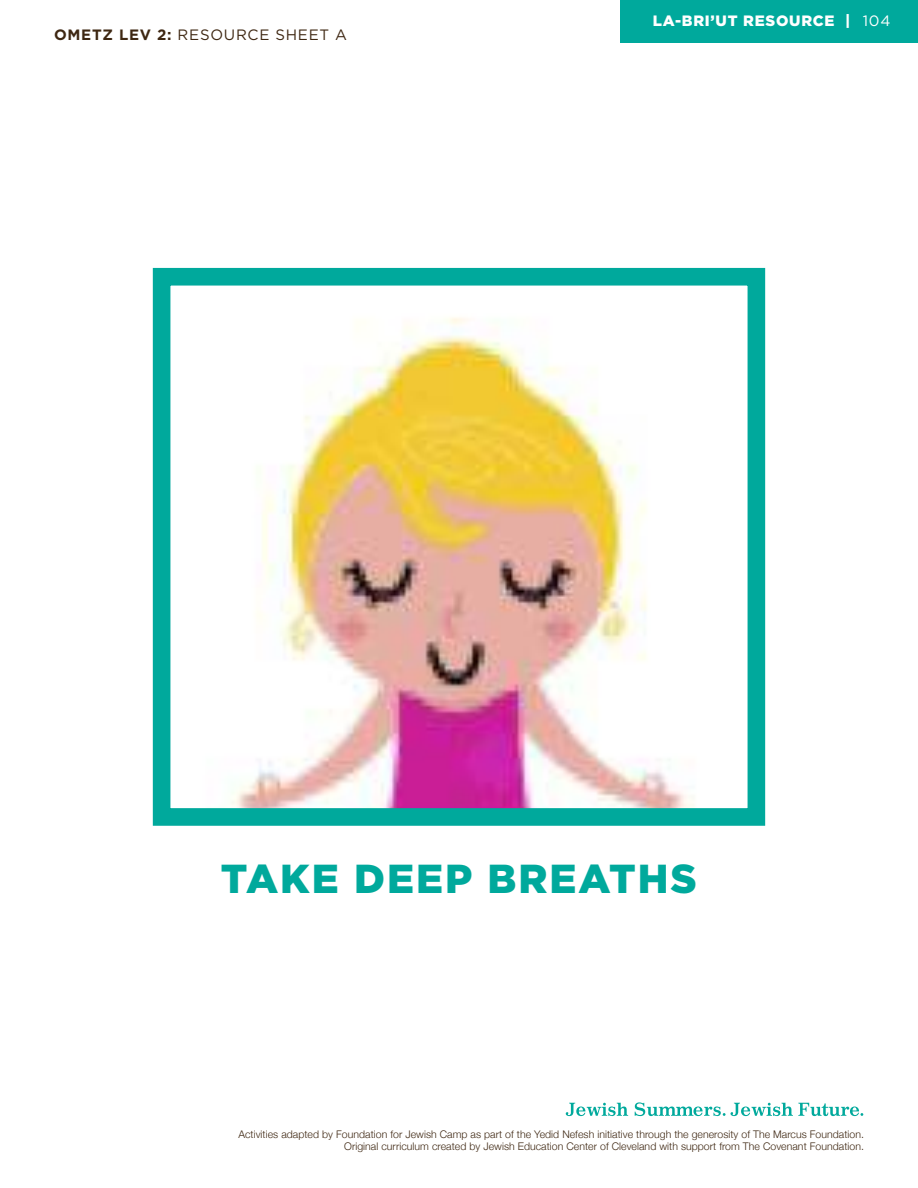
<style>
.page{position:relative;width:918px;height:1188px;background:#fff}
.page>*{position:absolute;margin:0;border:0;box-sizing:border-box;transform-origin:0 0}
.t1{font:900 40.5px "Gotham";letter-spacing:.05em;color:#00a99c}
.t2{font:15px "Gotham";letter-spacing:.05em;color:#3e2712}
.t3{font:900 15px "Gotham";letter-spacing:.05em;color:#fff}
.t4{font:15px "Gotham";color:#fff}
.t5{font:300 10.5px/12px "Helvetica Neue";letter-spacing:.005em;color:#3e2712;text-align:right}
.s1{font-weight:700}
</style>
<div class="page">
<div style="left:620px;top:0;width:298px;height:42px;background:#00a99c"></div>
<svg style="left:566px;top:1102px;width:297px;height:14px"></svg>
<img style="left:231px;top:317px;width:463px;height:490px">
<div style="left:153px;top:268px;width:612px;height:558px;border:18px solid #00a99c"></div>
<h2 class="t2" style="left:54px;top:28px;width:295px"><span class="s1">OMETZ LEV 2:</span> RESOURCE SHEET A</h2>
<h2 class="t3" style="left:653px;top:14px;width:199px">LA-BRI’UT RESOURCE |</h2>
<h2 class="t4" style="left:863px;top:13px;width:29px">104</h2>
<h1 class="t1" style="left:221px;top:861px;width:478px">TAKE DEEP BREATHS</h1>
<p class="t5" style="left:238px;top:1129px;width:627px">Activities adapted by Foundation for Jewish Camp as part of the Yedid Nefesh initiative through the generosity of The Marcus Foundation.<br>Original curriculum created by Jewish Education Center of Cleveland with support from The Covenant Foundation.</p>
</div>
